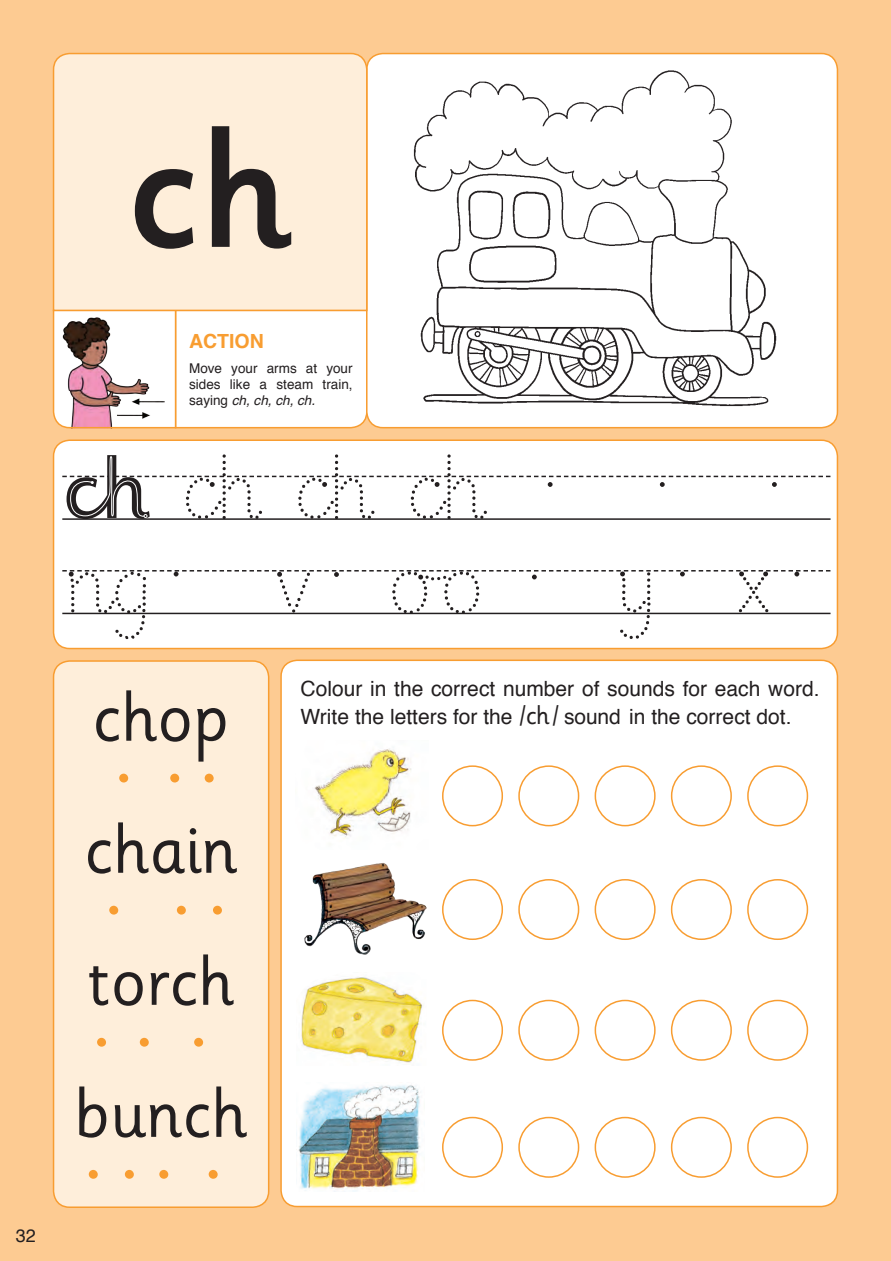
<style>
.page{position:relative;width:891px;height:1261px;background:#fff}
.page>*{position:absolute;margin:0;border:0;box-sizing:border-box;transform-origin:0 0}
.t1{font:500 172.5px "Sassoon Infant";color:#231f20}
.t2{font:97.5px/132px "Sassoon Infant";color:#f89d31;text-align:center}
.t3{font:90px "Sassoon Jolly Digraphs Dotted";color:#231f20}
.t4{font:90px "Sassoon Infant Dotted";color:#231f20}
.t5{font:72px/132px "Sassoon Infant";color:#231f20}
.t6{font:21px/28.5px "Helvetica";color:#231f20}
.t7{font:700 19.5px "Helvetica";color:#f89d31}
.t8{font:18px "Helvetica";color:#231f20}
.t9{font:13.5px/16.2px "Helvetica";color:#231f20;text-align:justify}
.s1{font-style:italic}
.s2{font-family:"Sassoon Jolly Digraphs";font-weight:500}
.s3{font-family:"Sass Prim Inft";font-size:27px}
</style>
<div class="page">
<div style="left:0;top:0;width:890px;height:1260px;background:#fdcb92"></div>
<div style="left:281px;top:660px;width:556px;height:546px;background:#fff;border-radius:16px"></div>
<div style="left:280px;top:659px;width:558px;height:548px;border:2px solid #f89d31;border-radius:16px"></div>
<img style="left:298px;top:1085px;width:122px;height:106px">
<div style="left:747px;top:1116px;width:61px;height:61px;border:2px solid #f89d31;border-radius:50%"></div>
<div style="left:670px;top:1116px;width:61px;height:61px;border:2px solid #f89d31;border-radius:50%"></div>
<div style="left:594px;top:1116px;width:61px;height:61px;border:2px solid #f89d31;border-radius:50%"></div>
<div style="left:518px;top:1116px;width:61px;height:61px;border:2px solid #f89d31;border-radius:50%"></div>
<div style="left:442px;top:1116px;width:61px;height:61px;border:2px solid #f89d31;border-radius:50%"></div>
<img style="left:300px;top:977px;width:123px;height:86px">
<div style="left:747px;top:999px;width:61px;height:61px;border:2px solid #f89d31;border-radius:50%"></div>
<div style="left:670px;top:999px;width:61px;height:61px;border:2px solid #f89d31;border-radius:50%"></div>
<div style="left:594px;top:999px;width:61px;height:61px;border:2px solid #f89d31;border-radius:50%"></div>
<div style="left:518px;top:999px;width:61px;height:61px;border:2px solid #f89d31;border-radius:50%"></div>
<div style="left:442px;top:999px;width:61px;height:61px;border:2px solid #f89d31;border-radius:50%"></div>
<img style="left:304px;top:863px;width:123px;height:92px">
<div style="left:747px;top:879px;width:61px;height:61px;border:2px solid #f89d31;border-radius:50%"></div>
<div style="left:670px;top:879px;width:61px;height:61px;border:2px solid #f89d31;border-radius:50%"></div>
<div style="left:594px;top:879px;width:61px;height:61px;border:2px solid #f89d31;border-radius:50%"></div>
<div style="left:518px;top:879px;width:61px;height:61px;border:2px solid #f89d31;border-radius:50%"></div>
<div style="left:442px;top:879px;width:61px;height:61px;border:2px solid #f89d31;border-radius:50%"></div>
<img style="left:314px;top:748px;width:97px;height:91px">
<div style="left:747px;top:765px;width:61px;height:61px;border:2px solid #f89d31;border-radius:50%"></div>
<div style="left:670px;top:765px;width:61px;height:61px;border:2px solid #f89d31;border-radius:50%"></div>
<div style="left:594px;top:765px;width:61px;height:61px;border:2px solid #f89d31;border-radius:50%"></div>
<div style="left:518px;top:765px;width:61px;height:61px;border:2px solid #f89d31;border-radius:50%"></div>
<div style="left:442px;top:765px;width:61px;height:61px;border:2px solid #f89d31;border-radius:50%"></div>
<div style="left:54px;top:661px;width:215px;height:546px;background:#feeeda;border-radius:16px"></div>
<div style="left:53px;top:660px;width:216px;height:547px;border:2px solid #f89d31;border-radius:16px"></div>
<div style="left:54px;top:440px;width:783px;height:208px;background:#fff;border-radius:16px"></div>
<div style="left:53px;top:439px;width:785px;height:210px;border:2px solid #f89d31;border-radius:16px"></div>
<hr style="left:62px;top:612px;width:768px;height:2px;background:#231f20">
<svg style="left:62px;top:570px;width:768px;height:1px"></svg>
<hr style="left:62px;top:518px;width:768px;height:2px;background:#231f20">
<svg style="left:62px;top:475px;width:768px;height:3px"></svg>
<svg style="left:52px;top:312px;width:315px;height:117px;background:#f0e7e4"></svg>
<div style="left:367px;top:54px;width:470px;height:373px;background:#fff;border-radius:16px"></div>
<img style="left:380px;top:53px;width:432px;height:375px">
<div style="left:52px;top:52px;width:316px;height:260px;background:#feeeda"></div>
<h1 class="t1" style="left:126px;top:83px;width:168px">ch</h1>
<p class="t8" style="left:16px;top:1223px;width:22px">32</p>
<p class="t7" style="left:189px;top:328px;width:76px">ACTION</p>
<p class="t9" style="left:189px;top:360px;width:165px">Move your arms at your sides like a steam train, saying <span class="s1">ch, ch, ch, ch.</span></p>
<h3 class="t3" style="left:61px;top:438px;width:726px"><span class="s2">ô</span>ô ô ô <sup>...</sup></h3>
<h3 class="t3" style="left:64px;top:532px;width:90px">ú</h3>
<h3 class="t3" style="left:273px;top:532px;width:212px">v Ü</h3>
<h3 class="t3" style="left:614px;top:532px;width:160px">y x</h3>
<h3 class="t4" style="left:165px;top:494px;width:24px">.</h3>
<h3 class="t4" style="left:325px;top:495px;width:24px">.</h3>
<h3 class="t4" style="left:671px;top:494px;width:24px">.</h3>
<h3 class="t4" style="left:523px;top:497px;width:24px">.</h3>
<h3 class="t4" style="left:785px;top:494px;width:24px">.</h3>
<h3 class="t5" style="left:74px;top:651px;width:174px">chop chain torch bunch</h3>
<h2 class="t2" style="left:81px;top:683px;width:150px">. . . . . . . . . . . . .</h2>
<p class="t6" style="left:300px;top:675px;width:520px">Colour in the correct number of sounds for each word.<br>Write the letters for the <span class="s3">/ch/</span> sound in the correct dot.</p>
</div>
